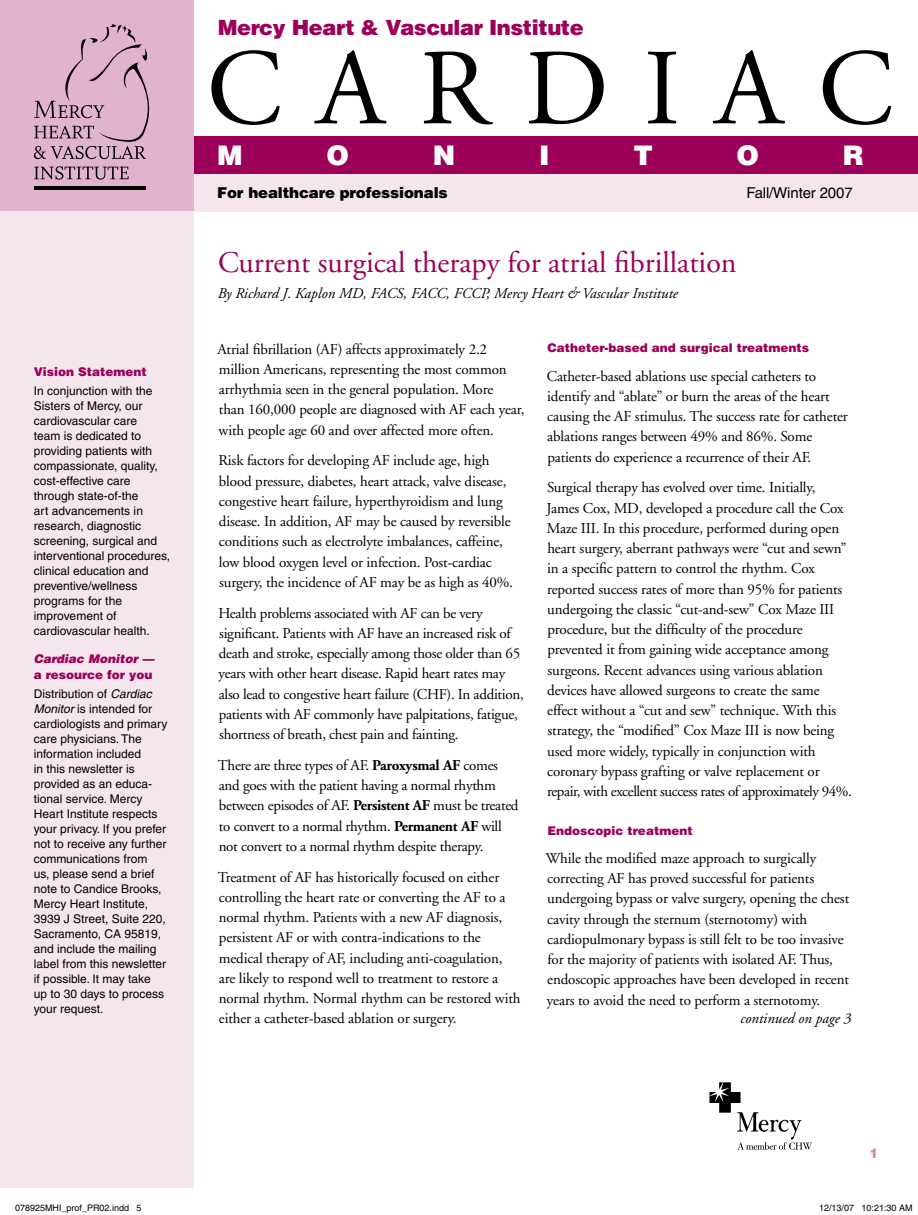
<style>
.page{position:relative;width:918px;height:1215px;background:#fff}
.page>*{position:absolute;margin:0;border:0;box-sizing:border-box;transform-origin:0 0}
.t1{font:108px "Adobe Garamond";letter-spacing:.325em;color:#000}
.t2{font:30px "Adobe Garamond";color:#9c0058}
.t3{font:900 27px "Helvetica";color:#fff}
.t4{font:900 21px "Helvetica";letter-spacing:-.02em;color:#9c0058}
.t5{font:15px/20.2px "Adobe Garamond";letter-spacing:-.01em;color:#000}
.t6{font:italic 15px "Adobe Garamond";color:#000}
.t7{font:900 15px "Helvetica";letter-spacing:-.01em;color:#000}
.t8{font:15px "Helvetica";letter-spacing:-.01em;color:#000}
.t9{font:900 13.5px "Helvetica";color:#d28cb4}
.t10{font:12px/15px "Helvetica";color:#000}
.t11{font:900 12px/19.5px "Helvetica";color:#9c0058}
.t12{font:italic 900 12px "Helvetica";color:#9c0058}
.t13{font:9px "Helvetica";color:#000}
.s1{font-weight:400;color:#000}
.s2{font-weight:400;font-style:italic;color:#000}
.s3{font-style:italic}
.s4{font-weight:700}
</style>
<div class="page">
<div style="left:194px;top:174px;width:724px;height:37px;background:#f5e6ee"></div>
<div style="left:0;top:211px;width:194px;height:977px;background:#f5e6ee"></div>
<div style="left:0;top:0;width:194px;height:211px;background:#e1b3cd"></div>
<div style="left:194px;top:137px;width:724px;height:37px;background:#9c0058"></div>
<svg style="left:34px;top:166px;width:95px;height:14px"></svg>
<hr style="left:34px;top:186px;width:112px;height:3px;background:#000">
<svg style="left:34px;top:24px;width:115px;height:135px"></svg>
<svg style="left:709px;top:1082px;width:103px;height:68px"></svg>
<h3 class="t4" style="left:218px;top:14px;width:368px">Mercy Heart &amp; Vascular Institute</h3>
<h1 class="t1" style="left:207px;top:31px;width:688px">CARDIAC</h1>
<h3 class="t3" style="left:217px;top:138px;width:27px">M</h3>
<h3 class="t3" style="left:327px;top:138px;width:24px">O</h3>
<h3 class="t3" style="left:433px;top:138px;width:24px">N</h3>
<h3 class="t3" style="left:539px;top:138px;width:12px">I</h3>
<h3 class="t3" style="left:633px;top:138px;width:21px">T</h3>
<h3 class="t3" style="left:737px;top:138px;width:24px">O</h3>
<h3 class="t3" style="left:843px;top:138px;width:23px">R</h3>
<p class="t7" style="left:217px;top:183px;width:232px">For healthcare professionals</p>
<p class="t8" style="left:746px;top:184px;width:108px">Fall/Winter 2007</p>
<p class="t11" style="left:34px;top:361px;width:115px">Vision Statement</p>
<p class="t10" style="left:34px;top:383px;width:138px">In conjunction with the<br>Sisters of Mercy, our cardiovascular care<br>team is dedicated to providing patients with compassionate, quality, cost-effective care through state-of-the<br>art advancements in research, diagnostic screening, surgical and interventional procedures, clinical education and preventive/wellness programs for the improvement of cardiovascular health.</p>
<p class="t12" style="left:34px;top:651px;width:122px">Cardiac Monitor —</p>
<p class="t11" style="left:34px;top:664px;width:120px">a resource for you<br><span class="s1">Distribution of</span> <span class="s2">Cardiac</span></p>
<p class="t10" style="left:34px;top:702px;width:135px"><span class="s3">Monitor</span> is intended for cardiologists and primary care physicians. The information included<br>in this newsletter is provided as an educa&shy;tional service. Mercy<br>Heart Institute respects your privacy. If you prefer not to receive any further communications from<br>us, please send a brief note to Candice Brooks,<br>Mercy Heart Institute,<br>3939 J Street, Suite 220,<br>Sacramento, CA 95819, and include the mailing label from this newsletter if possible. It may take<br>up to 30 days to process your request.</p>
<h2 class="t2" style="left:218px;top:247px;width:520px">Current surgical therapy for atrial fibrillation</h2>
<p class="t6" style="left:217px;top:285px;width:462px">By Richard J. Kaplon MD, FACS, FACC, FCCP, Mercy Heart &amp; Vascular Institute</p>
<p class="t5" style="left:218px;top:339px;width:308px">Atrial fibrillation (AF) affects approximately 2.2 million Americans, representing the most common arrhythmia seen in the general population. More<br>than 160,000 people are diagnosed with AF each year, with people age 60 and over affected more often.</p>
<p class="t5" style="left:218px;top:451px;width:296px">Risk factors for developing AF include age, high blood pressure, diabetes, heart attack, valve disease, congestive heart failure, hyperthyroidism and lung disease. In addition, AF may be caused by reversible conditions such as electrolyte imbalances, caffeine, low blood oxygen level or infection. Post-cardiac surgery, the incidence of AF may be as high as 40%.</p>
<p class="t5" style="left:218px;top:603px;width:307px">Health problems associated with AF can be very significant. Patients with AF have an increased risk of death and stroke, especially among those older than 65 years with other heart disease. Rapid heart rates may also lead to congestive heart failure (CHF). In addition, patients with AF commonly have palpitations, fatigue, shortness of breath, chest pain and fainting.</p>
<p class="t5" style="left:218px;top:755px;width:302px">There are three types of AF. <span class="s4">Paroxysmal AF</span> comes and goes with the patient having a normal rhythm between episodes of AF. <span class="s4">Persistent AF</span> must be treated to convert to a normal rhythm. <span class="s4">Permanent AF</span> will not convert to a normal rhythm despite therapy.</p>
<p class="t5" style="left:218px;top:867px;width:304px">Treatment of AF has historically focused on either controlling the heart rate or converting the AF to a normal rhythm. Patients with a new AF diagnosis, persistent AF or with contra-indications to the medical therapy of AF, including anti-coagulation, are likely to respond well to treatment to restore a normal rhythm. Normal rhythm can be restored with either a catheter-based ablation or surgery.</p>
<p class="t11" style="left:547px;top:338px;width:263px">Catheter-based and surgical treatments</p>
<p class="t5" style="left:547px;top:366px;width:303px">Catheter-based ablations use special catheters to identify and “ablate” or burn the areas of the heart causing the AF stimulus. The success rate for catheter ablations ranges between 49% and 86%. Some patients do experience a recurrence of their AF.</p>
<p class="t5" style="left:547px;top:478px;width:307px">Surgical therapy has evolved over time. Initially,<br>James Cox, MD, developed a procedure call the Cox Maze III. In this procedure, performed during open heart surgery, aberrant pathways were “cut and sewn” in a specific pattern to control the rhythm. Cox reported success rates of more than 95% for patients undergoing the classic “cut-and-sew” Cox Maze III procedure, but the difficulty of the procedure prevented it from gaining wide acceptance among surgeons. Recent advances using various ablation devices have allowed surgeons to create the same effect without a “cut and sew” technique. With this strategy, the “modified” Cox Maze III is now being used more widely, typically in conjunction with coronary bypass grafting or valve replacement or repair, with excellent success rates of approximately 94%.</p>
<p class="t11" style="left:548px;top:820px;width:147px">Endoscopic treatment</p>
<p class="t5" style="left:546px;top:848px;width:305px">While the modified maze approach to surgically correcting AF has proved successful for patients undergoing bypass or valve surgery, opening the chest cavity through the sternum (sternotomy) with cardiopulmonary bypass is still felt to be too invasive for the majority of patients with isolated AF. Thus, endoscopic approaches have been developed in recent years to avoid the need to perform a sternotomy.</p>
<p class="t6" style="left:740px;top:1010px;width:113px">continued on page 3</p>
<p class="t9" style="left:869px;top:1145px;width:11px">1</p>
<p class="t13" style="left:15px;top:1202px;width:128px">078925MHI_prof_PR02.indd 5</p>
<p class="t13" style="left:819px;top:1202px;width:95px">12/13/07 10:21:30 AM</p>
</div>
